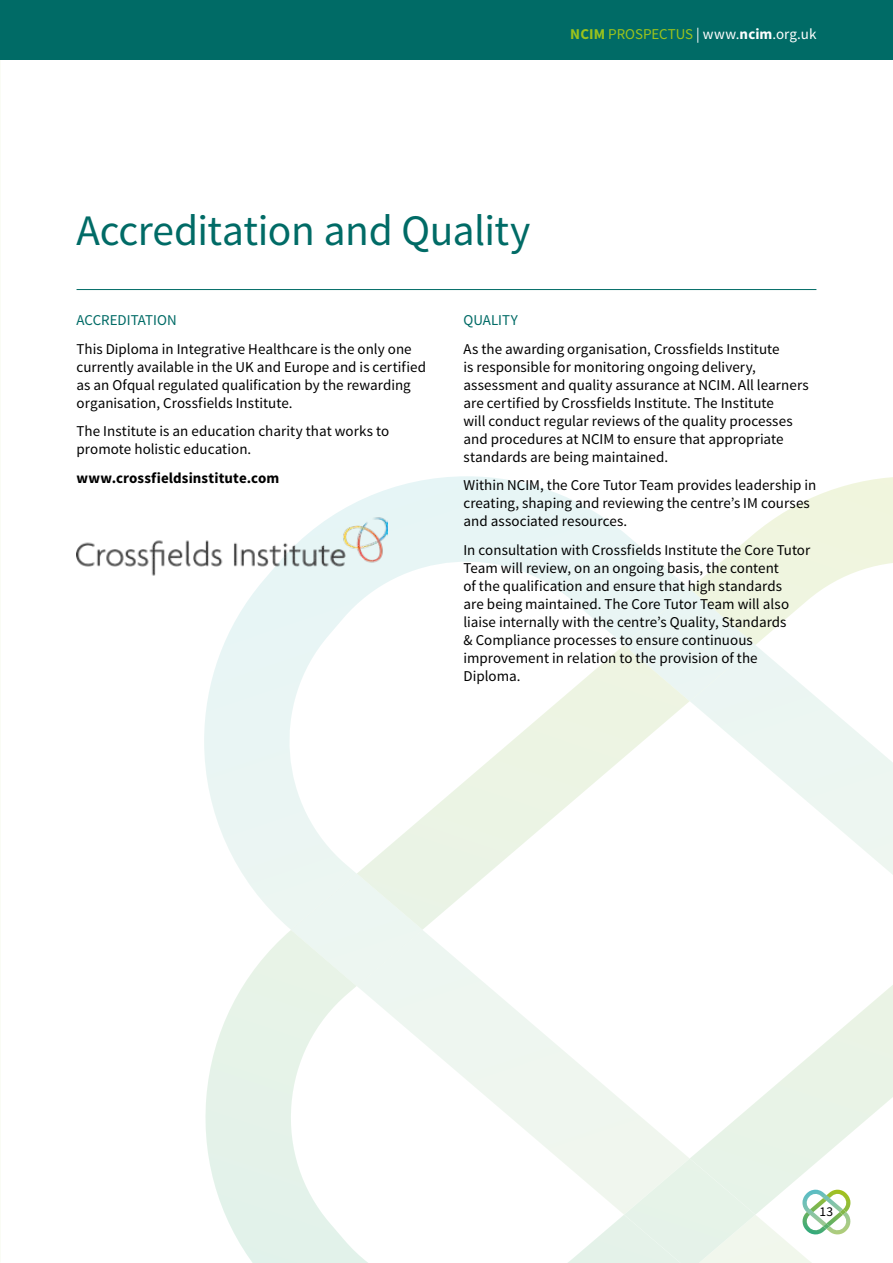
<style>
.page{position:relative;width:893px;height:1263px;background:#fff}
.page>*{position:absolute;margin:0;border:0;box-sizing:border-box;transform-origin:0 0}
.t1{font:43.5px "Source Sans Pro";letter-spacing:-.015em;color:#006b66}
.t2{font:15px/18px "Source Sans Pro";color:#000}
.t3{font:15px "Source Sans Pro";color:#fff}
.t4{font:700 15px "Source Sans Pro";letter-spacing:.005em;color:#000}
.t5{font:15px "Source Sans Pro";color:#006b66}
.t6{font:13.5px "Source Sans Pro";color:#000}
.s1{font-weight:700;color:#9bc31c}
.s2{color:#9bc31c}
.s3{font-weight:700}
</style>
<div class="page">
<svg style="left:690px;top:477px;width:203px;height:168px"></svg>
<svg style="left:205px;top:930px;width:419px;height:333px"></svg>
<svg style="left:204px;top:476px;width:486px;height:454px"></svg>
<svg style="left:691px;top:985px;width:202px;height:278px"></svg>
<svg style="left:357px;top:930px;width:331px;height:285px"></svg>
<svg style="left:690px;top:645px;width:203px;height:230px"></svg>
<svg style="left:624px;top:1158px;width:131px;height:105px;background:#e8f3e9"></svg>
<svg style="left:291px;top:874px;width:131px;height:112px;background:#ebf5ee"></svg>
<svg style="left:624px;top:589px;width:131px;height:112px;background:#ebf4ee"></svg>
<hr style="left:77px;top:289px;width:739px;height:1px;background:#006b66">
<div style="left:0;top:0;width:893px;height:60px;background:#006b66"></div>
<svg style="left:802px;top:1190px;width:50px;height:44px"></svg>
<img style="left:77px;top:500px;width:310px;height:93px">
<p class="t3" style="left:570px;top:25px;width:248px"><span class="s1">NCIM</span> <span class="s2">PROSPECTUS</span> | www.<span class="s3">ncim</span>.org.uk</p>
<h1 class="t1" style="left:77px;top:204px;width:455px">Accreditation and Quality</h1>
<p class="t5" style="left:77px;top:311px;width:102px">ACCREDITATION</p>
<p class="t2" style="left:77px;top:340px;width:351px">This Diploma in Integrative Healthcare is the only one currently available in the UK and Europe and is certified as an Ofqual regulated qualification by the rewarding organisation, Crossfields Institute.</p>
<p class="t2" style="left:77px;top:422px;width:314px">The Institute is an education charity that works to promote holistic education.</p>
<p class="t4" style="left:77px;top:468px;width:204px">www.crossfieldsinstitute.com</p>
<p class="t5" style="left:463px;top:311px;width:56px">QUALITY</p>
<p class="t2" style="left:463px;top:340px;width:347px">As the awarding organisation, Crossfields Institute<br>is responsible for monitoring ongoing delivery, assessment and quality assurance at NCIM. All learners are certified by Crossfields Institute. The Institute<br>will conduct regular reviews of the quality processes and procedures at NCIM to ensure that appropriate standards are being maintained.</p>
<p class="t2" style="left:463px;top:476px;width:354px">Within NCIM, the Core Tutor Team provides leadership in creating, shaping and reviewing the centre’s IM courses and associated resources.</p>
<p class="t2" style="left:463px;top:541px;width:348px">In consultation with Crossfields Institute the Core Tutor Team will review, on an ongoing basis, the content<br>of the qualification and ensure that high standards<br>are being maintained. The Core Tutor Team will also liaise internally with the centre’s Quality, Standards<br>&amp; Compliance processes to ensure continuous improvement in relation to the provision of the Diploma.</p>
<p class="t6" style="left:820px;top:1203px;width:15px">13</p>
</div>
